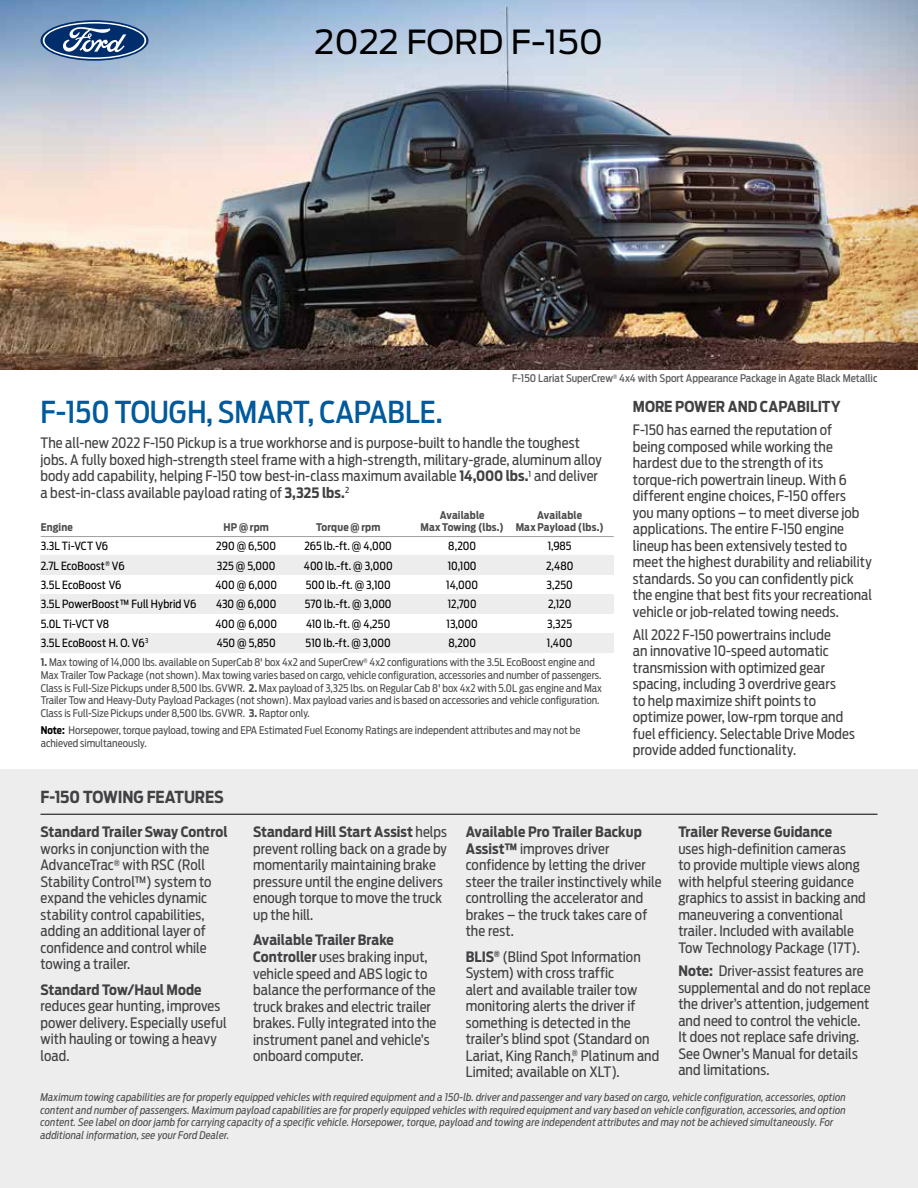
<style>
.page{position:relative;width:918px;height:1188px;background:#fff}
.page>*{position:absolute;margin:0;border:0;box-sizing:border-box;transform-origin:0 0}
.t1{font:33px "Antenna";color:#000}
.t2{font:500 30px "Antenna Cond";color:#005a9c}
.t3{font:700 16.5px "Antenna Cond";letter-spacing:-.01em;color:#414042}
.t4{font:700 15px "Antenna Cond";letter-spacing:-.005em;color:#414042}
.t5{font:14.25px/16.5px "Antenna Cond";letter-spacing:.005em;color:#414042}
.t6{font:700 14.25px "Antenna Cond";letter-spacing:.005em;color:#414042}
.t7{font:11.25px "Antenna Cond";color:#000}
.t8{font:10.5px/12.8px "Antenna Cond";color:#4d4d4f}
.t9{font:italic 10.5px/12.8px "Antenna Cond";letter-spacing:.01em;color:#4d4d4f}
.t10{font:700 10.5px "Antenna Cond";letter-spacing:.015em;color:#4d4d4f}
.t11{font:500 10.5px "Antenna Cond";color:#414042}
.s1{font-weight:700}
.s2{font-weight:700;color:#000}
</style>
<div class="page">
<img style="left:0;top:0;width:918px;height:370px">
<div style="left:0;top:770px;width:918px;height:418px;background:#ededee"></div>
<div style="left:40px;top:594px;width:574px;height:20px;background:#ededee"></div>
<div style="left:40px;top:556px;width:574px;height:19px;background:#ededee"></div>
<div style="left:40px;top:633px;width:574px;height:19px;background:#ededee"></div>
<hr style="left:41px;top:536px;width:573px;height:1px;background:#a29f9f">
<hr style="left:40px;top:814px;width:837px;height:1px;background:#000">
<svg style="left:40px;top:20px;width:109px;height:41px"></svg>
<svg style="left:43px;top:22px;width:103px;height:37px;background:#50709c"></svg>
<h1 class="t1" style="left:315px;top:22px;width:290px">2022 FORD F-150</h1>
<p class="t11" style="left:512px;top:372px;width:367px">F-150 Lariat SuperCrew<sup>®</sup> 4x4 with Sport Appearance Package in Agate Black Metallic</p>
<h2 class="t2" style="left:40px;top:394px;width:404px">F-150 TOUGH, SMART, CAPABLE.</h2>
<p class="t5" style="left:40px;top:435px;width:563px">The all-new 2022 F-150 Pickup is a true workhorse and is purpose-built to handle the toughest jobs. A fully boxed high-strength steel frame with a high-strength, military-grade, aluminum alloy body add capability, helping F-150 tow best-in-class maximum available <span class="s1">14,000 lbs.</span><sup>1</sup> and deliver a best-in-class available payload rating of <span class="s1">3,325 lbs.</span><sup>2</sup></p>
<p class="t10" style="left:440px;top:509px;width:46px">Available</p>
<p class="t10" style="left:537px;top:509px;width:46px">Available</p>
<p class="t10" style="left:41px;top:521px;width:34px">Engine</p>
<p class="t10" style="left:224px;top:521px;width:47px">HP @ rpm</p>
<p class="t10" style="left:316px;top:521px;width:66px">Torque @ rpm</p>
<p class="t10" style="left:421px;top:521px;width:185px">Max Towing (lbs.) Max Payload (lbs.)</p>
<p class="t7" style="left:41px;top:540px;width:69px">3.3L Ti-VCT V6</p>
<p class="t7" style="left:216px;top:540px;width:62px">290 @ 6,500</p>
<p class="t7" style="left:304px;top:540px;width:89px">265 lb.-ft. @ 4,000</p>
<p class="t7" style="left:448px;top:540px;width:29px">8,200</p>
<p class="t7" style="left:548px;top:540px;width:25px">1,985</p>
<p class="t7" style="left:41px;top:559px;width:86px">2.7L EcoBoost<sup>®</sup> V6</p>
<p class="t7" style="left:217px;top:559px;width:60px">325 @ 5,000</p>
<p class="t7" style="left:304px;top:559px;width:90px">400 lb.-ft. @ 3,000</p>
<p class="t7" style="left:448px;top:559px;width:30px">10,100</p>
<p class="t7" style="left:546px;top:559px;width:29px">2,480</p>
<p class="t7" style="left:41px;top:578px;width:82px">3.5L EcoBoost V6</p>
<p class="t7" style="left:215px;top:578px;width:63px">400 @ 6,000</p>
<p class="t7" style="left:306px;top:578px;width:87px">500 lb.-ft. @ 3,100</p>
<p class="t7" style="left:446px;top:578px;width:33px">14,000</p>
<p class="t7" style="left:547px;top:578px;width:28px">3,250</p>
<p class="t7" style="left:41px;top:597px;width:157px">3.5L PowerBoost™ Full Hybrid V6</p>
<p class="t7" style="left:216px;top:597px;width:62px">430 @ 6,000</p>
<p class="t7" style="left:305px;top:597px;width:88px">570 lb.-ft. @ 3,000</p>
<p class="t7" style="left:448px;top:597px;width:30px">12,700</p>
<p class="t7" style="left:548px;top:597px;width:25px">2,120</p>
<p class="t7" style="left:41px;top:617px;width:70px">5.0L Ti-VCT V8</p>
<p class="t7" style="left:215px;top:617px;width:63px">400 @ 6,000</p>
<p class="t7" style="left:306px;top:617px;width:86px">410 lb.-ft. @ 4,250</p>
<p class="t7" style="left:447px;top:617px;width:33px">13,000</p>
<p class="t7" style="left:547px;top:617px;width:27px">3,325</p>
<p class="t7" style="left:41px;top:636px;width:109px">3.5L EcoBoost H. O. V6<sup>3</sup></p>
<p class="t7" style="left:217px;top:636px;width:60px">450 @ 5,850</p>
<p class="t7" style="left:306px;top:636px;width:87px">510 lb.-ft. @ 3,000</p>
<p class="t7" style="left:448px;top:636px;width:29px">8,200</p>
<p class="t7" style="left:547px;top:636px;width:27px">1,400</p>
<p class="t8" style="left:41px;top:656px;width:563px"><span class="s1">1.</span> Max towing of 14,000 lbs. available on SuperCab 8' box 4x2 and SuperCrew<sup>®</sup> 4x2 configurations with the 3.5L EcoBoost engine and Max Trailer Tow Package (not shown). Max towing varies based on cargo, vehicle configuration, accessories and number of passengers.<br>Class is Full-Size Pickups under 8,500 lbs. GVWR. <span class="s1">2.</span> Max payload of 3,325 lbs. on Regular Cab 8' box 4x2 with 5.0L gas engine and Max Trailer Tow and Heavy-Duty Payload Packages (not shown). Max payload varies and is based on accessories and vehicle configuration.<br>Class is Full-Size Pickups under 8,500 lbs. GVWR. <span class="s1">3.</span> Raptor only.</p>
<p class="t8" style="left:41px;top:724px;width:541px"><span class="s2">Note:</span> Horsepower, torque payload, towing and EPA Estimated Fuel Economy Ratings are independent attributes and may not be achieved simultaneously.</p>
<p class="t3" style="left:40px;top:787px;width:185px">F-150 TOWING FEATURES</p>
<p class="t4" style="left:633px;top:397px;width:209px">MORE POWER AND CAPABILITY</p>
<p class="t5" style="left:633px;top:422px;width:241px">F-150 has earned the reputation of<br>being composed while working the hardest due to the strength of its torque-rich powertrain lineup. With 6 different engine choices, F-150 offers<br>you many options – to meet diverse job applications. The entire F-150 engine lineup has been extensively tested to meet the highest durability and reliability standards. So you can confidently pick the engine that best fits your recreational vehicle or job-related towing needs.</p>
<p class="t5" style="left:633px;top:626px;width:224px">All 2022 F-150 powertrains include<br>an innovative 10-speed automatic transmission with optimized gear spacing, including 3 overdrive gears<br>to help maximize shift points to optimize power, low-rpm torque and fuel efficiency. Selectable Drive Modes provide added functionality.</p>
<p class="t6" style="left:40px;top:824px;width:189px">Standard Trailer Sway Control</p>
<p class="t5" style="left:40px;top:840px;width:173px">works in conjunction with the<br>AdvanceTrac<sup>®</sup> with RSC (Roll<br>Stability Control™) system to expand the vehicles dynamic stability control capabilities, adding an additional layer of confidence and control while towing a trailer.</p>
<p class="t6" style="left:41px;top:981px;width:163px">Standard Tow/Haul Mode</p>
<p class="t5" style="left:41px;top:998px;width:188px">reduces gear hunting, improves power delivery. Especially useful with hauling or towing a heavy load.</p>
<p class="t5" style="left:253px;top:824px;width:195px"><span class="s1">Standard Hill Start Assist</span> helps prevent rolling back on a grade by momentarily maintaining brake pressure until the engine delivers enough torque to move the truck up the hill.</p>
<p class="t5" style="left:253px;top:932px;width:185px"><span class="s1">Available Trailer Brake<br>Controller</span> uses braking input, vehicle speed and ABS logic to balance the performance of the truck brakes and electric trailer brakes. Fully integrated into the instrument panel and vehicle’s onboard computer.</p>
<p class="t5" style="left:466px;top:824px;width:197px"><span class="s1">Available Pro Trailer Backup<br>Assist™</span> improves driver confidence by letting the driver steer the trailer instinctively while controlling the accelerator and brakes – the truck takes care of the rest.</p>
<p class="t5" style="left:466px;top:949px;width:195px"><span class="s1">BLIS</span><sup>®</sup> (Blind Spot Information<br>System) with cross traffic<br>alert and available trailer tow monitoring alerts the driver if something is detected in the trailer’s blind spot (Standard on<br>Lariat, King Ranch,<sup>®</sup> Platinum and<br>Limited; available on XLT).</p>
<p class="t6" style="left:678px;top:824px;width:155px">Trailer Reverse Guidance</p>
<p class="t5" style="left:678px;top:840px;width:189px">uses high-definition cameras<br>to provide multiple views along with helpful steering guidance graphics to assist in backing and maneuvering a conventional trailer. Included with available<br>Tow Technology Package (17T).</p>
<p class="t5" style="left:678px;top:963px;width:194px"><span class="s1">Note:</span> Driver-assist features are supplemental and do not replace the driver’s attention, judgement and need to control the vehicle.<br>It does not replace safe driving.<br>See Owner’s Manual for details and limitations.</p>
<p class="t9" style="left:40px;top:1091px;width:807px">Maximum towing capabilities are for properly equipped vehicles with required equipment and a 150-lb. driver and passenger and vary based on cargo, vehicle configuration, accessories, option content and number of passengers. Maximum payload capabilities are for properly equipped vehicles with required equipment and vary based on vehicle configuration, accessories, and option content. See label on door jamb for carrying capacity of a specific vehicle. Horsepower, torque, payload and towing are independent attributes and may not be achieved simultaneously. For additional information, see your Ford Dealer.</p>
</div>
